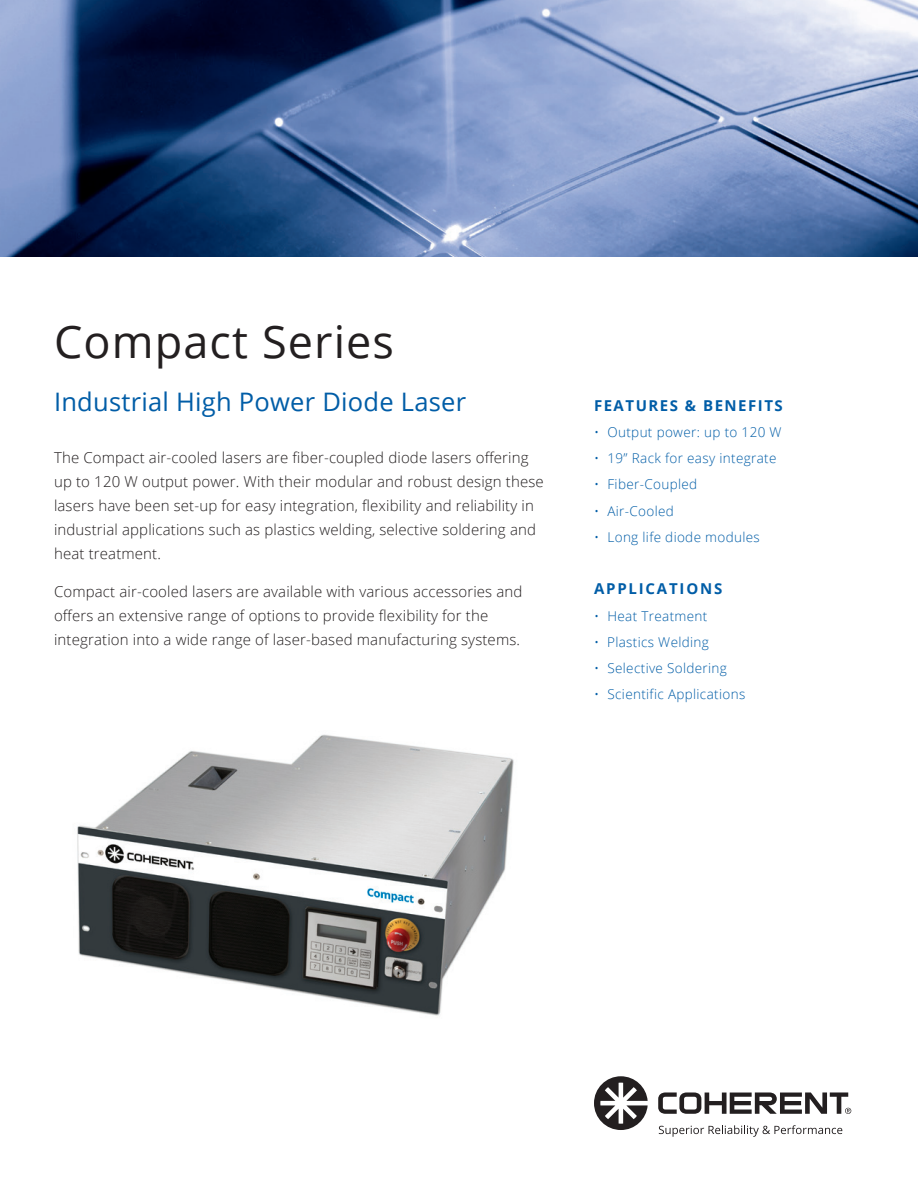
<style>
.page{position:relative;width:918px;height:1188px;background:#fff}
.page>*{position:absolute;margin:0;border:0;box-sizing:border-box;transform-origin:0 0}
.t1{font:45px "Open Sans";letter-spacing:.025em;color:#231f20}
.t2{font:25.5px "Open Sans";letter-spacing:.01em;color:#015da7}
.t3{font:300 15px/24px "Open Sans";letter-spacing:.01em;color:#231f20}
.t4{font:700 15px "Open Sans";letter-spacing:.1em;color:#015da7}
.t5{font:700 15px "Open Sans";letter-spacing:.12em;color:#015da7}
.t6{font:300 13.5px "Open Sans";letter-spacing:.025em;color:#015da7}
</style>
<div class="page">
<svg style="left:659px;top:1125px;width:183px;height:12px"></svg>
<svg style="left:658px;top:1092px;width:193px;height:22px"></svg>
<svg style="left:594px;top:1076px;width:54px;height:54px"></svg>
<img style="left:0;top:0;width:918px;height:256px">
<img style="left:77px;top:734px;width:437px;height:282px">
<h1 class="t1" style="left:54px;top:311px;width:342px">Compact Series</h1>
<h2 class="t2" style="left:54px;top:384px;width:414px">Industrial High Power Diode Laser</h2>
<p class="t3" style="left:54px;top:445px;width:491px">The Compact air-cooled lasers are fiber-coupled diode lasers offering up to 120 W output power. With their modular and robust design these lasers have been set-up for easy integration, flexibility and reliability in industrial applications such as plastics welding, selective soldering and heat treatment.</p>
<p class="t3" style="left:54px;top:579px;width:470px">Compact air-cooled lasers are available with various accessories and offers an extensive range of options to provide flexibility for the integration into a wide range of laser-based manufacturing systems.</p>
<p class="t4" style="left:594px;top:395px;width:190px">FEATURES &amp; BENEFITS</p>
<p class="t6" style="left:594px;top:423px;width:189px">• Output power: up to 120 W</p>
<p class="t6" style="left:594px;top:449px;width:184px">• 19” Rack for easy integrate</p>
<p class="t6" style="left:594px;top:475px;width:105px">• Fiber-Coupled</p>
<p class="t6" style="left:594px;top:501px;width:81px">• Air-Cooled</p>
<p class="t6" style="left:594px;top:528px;width:167px">• Long life diode modules</p>
<p class="t5" style="left:594px;top:578px;width:130px">APPLICATIONS</p>
<p class="t6" style="left:594px;top:606px;width:115px">• Heat Treatment</p>
<p class="t6" style="left:594px;top:633px;width:116px">• Plastics Welding</p>
<p class="t6" style="left:594px;top:659px;width:135px">• Selective Soldering</p>
<p class="t6" style="left:594px;top:685px;width:153px">• Scientific Applications</p>
</div>
